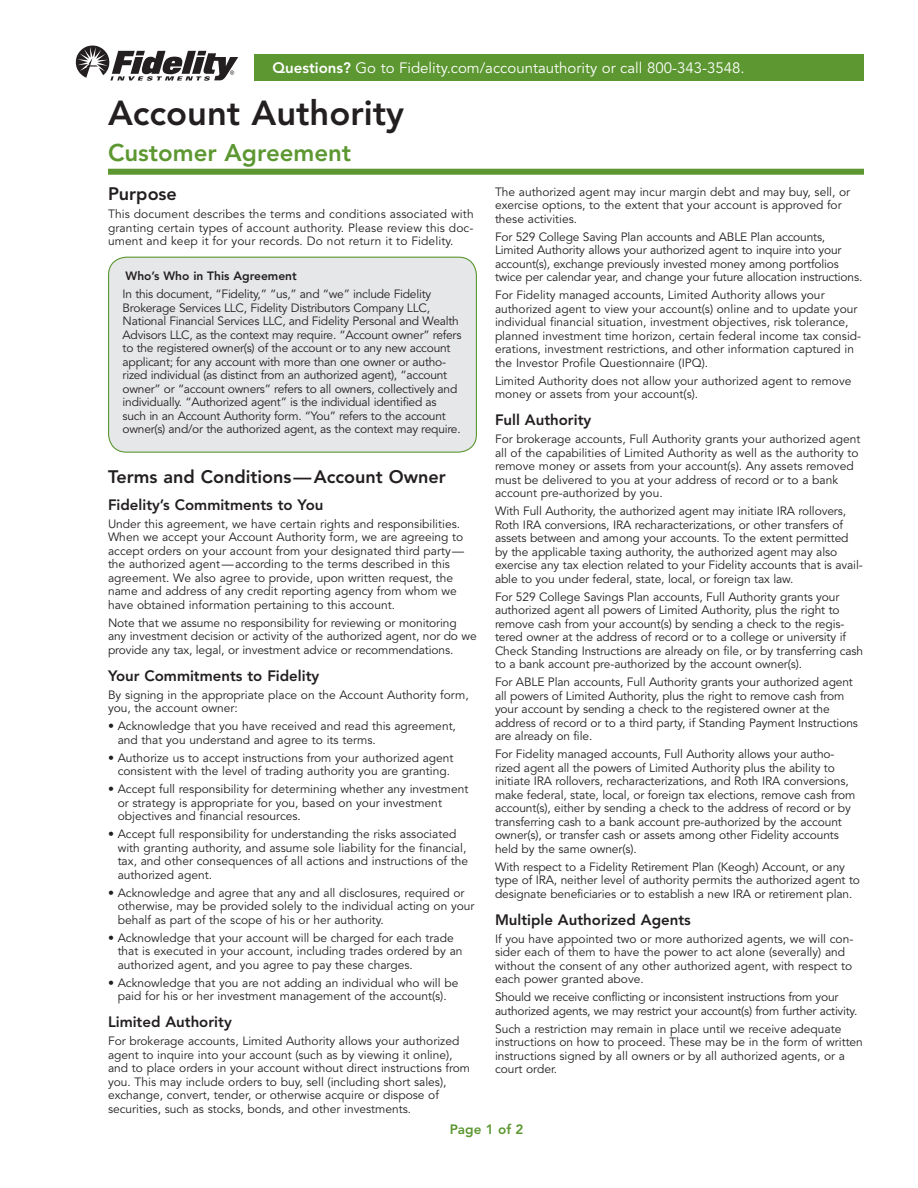
<style>
.page{position:relative;width:918px;height:1188px;background:#fff}
.page>*{position:absolute;margin:0;border:0;box-sizing:border-box;transform-origin:0 0}
.t1{font:800 34.5px "Avenir";color:#231f20}
.t2{font:800 24px "Avenir";color:#5c9731}
.t3{font:800 18px "Avenir";color:#231f20}
.t4{font:800 15px "Avenir";color:#231f20}
.t5{font:15px "Avenir";color:#fff}
.t6{font:800 13.5px "Avenir";color:#5c9731}
.t7{font:12px/13.5px "Avenir";color:#231f20}
.t8{font:12px/13.5px "Avenir";letter-spacing:-.02em;color:#231f20}
.t9{font:800 12px "Avenir";color:#231f20}
.s1{font-weight:800}
</style>
<div class="page">
<svg style="left:76px;top:45px;width:162px;height:36px"></svg>
<div style="left:254px;top:54px;width:610px;height:27px;background:#5c9731"></div>
<div style="left:108px;top:169px;width:756px;height:6px;background:#5c9731"></div>
<div style="left:109px;top:257px;width:367px;height:195px;background:#e6e7e9;border-radius:18px"></div>
<div style="left:108px;top:257px;width:369px;height:196px;border:1px solid #5c9731;border-radius:18px"></div>
<p class="t5" style="left:272px;top:62px;width:474px"><span class="s1">Questions?</span> Go to Fidelity.com/accountauthority or call 800-343-3548.</p>
<h1 class="t1" style="left:108px;top:99px;width:298px">Account Authority</h1>
<h2 class="t2" style="left:108px;top:143px;width:245px">Customer Agreement</h2>
<h3 class="t3" style="left:108px;top:186px;width:70px">Purpose</h3>
<p class="t7" style="left:108px;top:209px;width:367px;text-align:justify">This document describes the terms and conditions associated with granting certain types of account authority. Please review this doc&shy;ument and keep it for your records. Do not return it to Fidelity.</p>
<p class="t9" style="left:126px;top:271px;width:173px">Who’s Who in This Agreement</p>
<p class="t8" style="left:123px;top:289px;width:340px">In this document, “Fidelity,” “us,” and “we” include Fidelity Brokerage Services LLC, Fidelity Distributors Company LLC, National Financial Services LLC, and Fidelity Personal and Wealth Advisors LLC, as the context may require. “Account owner” refers to the registered owner(s) of the account or to any new account applicant; for any account with more than one owner or autho&shy;rized individual (as distinct from an authorized agent), “account owner” or “account owners” refers to all owners, collectively and individually. “Authorized agent” is the individual identified as such in an Account Authority form. “You” refers to the account owner(s) and/or the authorized agent, as the context may require.</p>
<h3 class="t3" style="left:108px;top:469px;width:339px">Terms and Conditions — Account Owner</h3>
<p class="t4" style="left:108px;top:498px;width:217px">Fidelity’s Commitments to You</p>
<p class="t7" style="left:108px;top:518px;width:358px">Under this agreement, we have certain rights and responsibilities.<br>When we accept your Account Authority form, we are agreeing to accept orders on your account from your designated third party — the authorized agent — according to the terms described in this agreement. We also agree to provide, upon written request, the name and address of any credit reporting agency from whom we have obtained information pertaining to this account.</p>
<p class="t7" style="left:108px;top:617px;width:370px">Note that we assume no responsibility for reviewing or monitoring any investment decision or activity of the authorized agent, nor do we provide any tax, legal, or investment advice or recommendations.</p>
<p class="t4" style="left:108px;top:669px;width:213px">Your Commitments to Fidelity</p>
<p class="t7" style="left:108px;top:689px;width:362px">By signing in the appropriate place on the Account Authority form, you, the account owner:</p>
<p class="t7" style="left:118px;top:721px;width:340px;text-indent:-10px">• Acknowledge that you have received and read this agreement, and that you understand and agree to its terms.</p>
<p class="t7" style="left:108px;top:752px;width:347px;text-align:center">• Authorize us to accept instructions from your authorized agent consistent with the level of trading authority you are granting.</p>
<p class="t7" style="left:118px;top:784px;width:352px;text-indent:-10px">• Accept full responsibility for determining whether any investment or strategy is appropriate for you, based on your investment objectives and financial resources.</p>
<p class="t7" style="left:118px;top:829px;width:352px;text-indent:-10px">• Accept full responsibility for understanding the risks associated with granting authority, and assume sole liability for the financial, tax, and other consequences of all actions and instructions of the authorized agent.</p>
<p class="t7" style="left:118px;top:887px;width:358px;text-indent:-10px">• Acknowledge and agree that any and all disclosures, required or otherwise, may be provided solely to the individual acting on your behalf as part of the scope of his or her authority.</p>
<p class="t7" style="left:118px;top:932px;width:346px;text-indent:-10px">• Acknowledge that your account will be charged for each trade that is executed in your account, including trades ordered by an authorized agent, and you agree to pay these charges.</p>
<p class="t7" style="left:108px;top:977px;width:352px;text-align:center">• Acknowledge that you are not adding an individual who will be paid for his or her investment management of the account(s).</p>
<p class="t4" style="left:108px;top:1016px;width:125px">Limited Authority</p>
<p class="t7" style="left:108px;top:1036px;width:364px">For brokerage accounts, Limited Authority allows your authorized agent to inquire into your account (such as by viewing it online), and to place orders in your account without direct instructions from you. This may include orders to buy, sell (including short sales), exchange, convert, tender, or otherwise acquire or dispose of securities, such as stocks, bonds, and other investments.</p>
<p class="t7" style="left:495px;top:186px;width:357px">The authorized agent may incur margin debt and may buy, sell, or exercise options, to the extent that your account is approved for these activities.</p>
<p class="t7" style="left:495px;top:231px;width:369px">For 529 College Saving Plan accounts and ABLE Plan accounts, Limited Authority allows your authorized agent to inquire into your account(s), exchange previously invested money among portfolios twice per calendar year, and change your future allocation instructions.</p>
<p class="t7" style="left:495px;top:290px;width:368px">For Fidelity managed accounts, Limited Authority allows your authorized agent to view your account(s) online and to update your individual financial situation, investment objectives, risk tolerance, planned investment time horizon, certain federal income tax consid&shy;erations, investment restrictions, and other information captured in the Investor Profile Questionnaire (IPQ).</p>
<p class="t7" style="left:495px;top:375px;width:358px">Limited Authority does not allow your authorized agent to remove money or assets from your account(s).</p>
<p class="t4" style="left:495px;top:414px;width:98px">Full Authority</p>
<p class="t7" style="left:495px;top:434px;width:367px">For brokerage accounts, Full Authority grants your authorized agent all of the capabilities of Limited Authority as well as the authority to remove money or assets from your account(s). Any assets removed must be delivered to you at your address of record or to a bank account pre-authorized by you.</p>
<p class="t7" style="left:495px;top:506px;width:369px">With Full Authority, the authorized agent may initiate IRA rollovers, Roth IRA conversions, IRA recharacterizations, or other transfers of assets between and among your accounts. To the extent permitted by the applicable taxing authority, the authorized agent may also exercise any tax election related to your Fidelity accounts that is avail&shy;able to you under federal, state, local, or foreign tax law.</p>
<p class="t7" style="left:495px;top:591px;width:370px">For 529 College Savings Plan accounts, Full Authority grants your authorized agent all powers of Limited Authority, plus the right to remove cash from your account(s) by sending a check to the regis&shy;tered owner at the address of record or to a college or university if Check Standing Instructions are already on file, or by transferring cash to a bank account pre-authorized by the account owner(s).</p>
<p class="t7" style="left:495px;top:677px;width:365px">For ABLE Plan accounts, Full Authority grants your authorized agent all powers of Limited Authority, plus the right to remove cash from your account by sending a check to the registered owner at the address of record or to a third party, if Standing Payment Instructions are already on file.</p>
<p class="t7" style="left:495px;top:749px;width:362px">For Fidelity managed accounts, Full Authority allows your autho&shy;rized agent all the powers of Limited Authority plus the ability to initiate IRA rollovers, recharacterizations, and Roth IRA conversions, make federal, state, local, or foreign tax elections, remove cash from account(s), either by sending a check to the address of record or by transferring cash to a bank account pre-authorized by the account owner(s), or transfer cash or assets among other Fidelity accounts held by the same owner(s).</p>
<p class="t7" style="left:495px;top:861px;width:367px">With respect to a Fidelity Retirement Plan (Keogh) Account, or any type of IRA, neither level of authority permits the authorized agent to designate beneficiaries or to establish a new IRA or retirement plan.</p>
<p class="t4" style="left:495px;top:913px;width:197px">Multiple Authorized Agents</p>
<p class="t7" style="left:495px;top:933px;width:360px">If you have appointed two or more authorized agents, we will con&shy;sider each of them to have the power to act alone (severally) and without the consent of any other authorized agent, with respect to each power granted above.</p>
<p class="t8" style="left:495px;top:992px;width:364px">Should we receive conflicting or inconsistent instructions from your authorized agents, we may restrict your account(s) from further activity.</p>
<p class="t7" style="left:495px;top:1023px;width:370px">Such a restriction may remain in place until we receive adequate instructions on how to proceed. These may be in the form of written instructions signed by all owners or by all authorized agents, or a court order.</p>
<p class="t6" style="left:450px;top:1124px;width:75px">Page 1 of 2</p>
</div>
